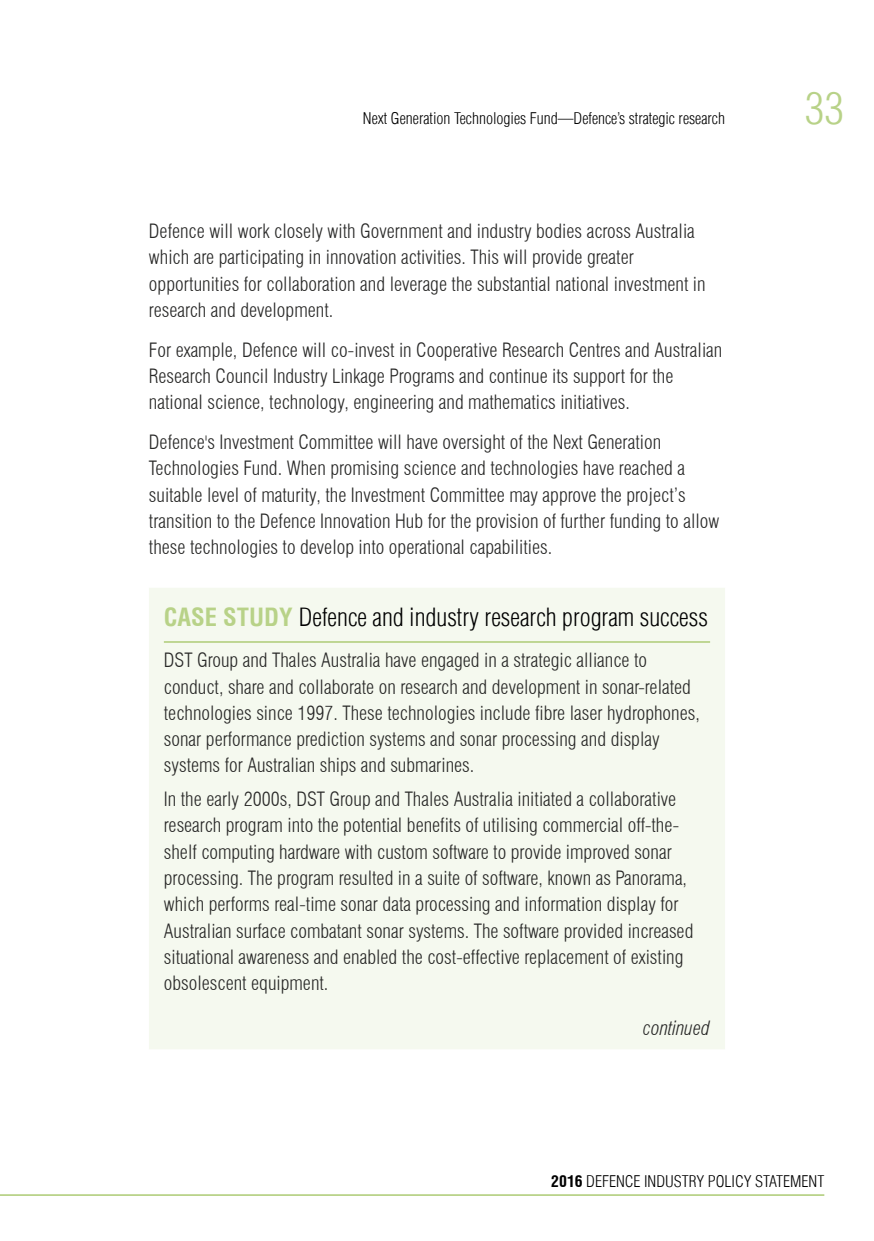
<style>
.page{position:relative;width:874px;height:1241px;background:#fff}
.page>*{position:absolute;margin:0;border:0;box-sizing:border-box;transform-origin:0 0}
.t1{font:43.75px "Switzerland Cond Light";color:#b8d288}
.t2{font:24.5px "Switzerland Cond Light";color:#000}
.t3{font:700 condensed 24.5px "Switzerland";color:#b8d288}
.t4{font:300 condensed 19.25px/26.2px "Swiss 721 BT";color:#282827}
.t5{font:italic 300 condensed 19.25px "Swiss 721 BT";color:#282827}
.t6{font:15.75px "Switzerland Cond Light";color:#000}
.s1{font-family:"Switzerland";font-weight:700;font-stretch:condensed}
</style>
<div class="page">
<hr style="left:0;top:1193px;width:823px;height:2px;background:#b8d288">
<div style="left:149px;top:588px;width:575px;height:461px;background:#f5f9ef"></div>
<hr style="left:164px;top:641px;width:545px;height:1px;background:#b8d288">
<p class="t6" style="left:363px;top:109px;width:363px">Next Generation Technologies Fund—Defence’s strategic research</p>
<p class="t4" style="left:149px;top:218px;width:558px">Defence will work closely with Government and industry bodies across Australia which are participating in innovation activities. This will provide greater opportunities for collaboration and leverage the substantial national investment in research and development.</p>
<p class="t4" style="left:149px;top:336px;width:574px">For example, Defence will co-invest in Cooperative Research Centres and Australian<br>Research Council Industry Linkage Programs and continue its support for the national science, technology, engineering and mathematics initiatives.</p>
<p class="t4" style="left:149px;top:429px;width:571px">Defence's Investment Committee will have oversight of the Next Generation Technologies Fund. When promising science and technologies have reached a suitable level of maturity, the Investment Committee may approve the project’s transition to the Defence Innovation Hub for the provision of further funding to allow these technologies to develop into operational capabilities.</p>
<p class="t3" style="left:164px;top:602px;width:28px">CASE</p>
<p class="t3" style="left:223px;top:602px;width:29px">STUDY</p>
<p class="t2" style="left:299px;top:602px;width:410px">Defence and industry research program success</p>
<p class="t4" style="left:164px;top:647px;width:537px">DST Group and Thales Australia have engaged in a strategic alliance to conduct, share and collaborate on research and development in sonar-related technologies since 1997. These technologies include fibre laser hydrophones, sonar performance prediction systems and sonar processing and display systems for Australian ships and submarines.</p>
<p class="t4" style="left:164px;top:786px;width:531px">In the early 2000s, DST Group and Thales Australia initiated a collaborative research program into the potential benefits of utilising commercial off-the&shy;shelf computing hardware with custom software to provide improved sonar processing. The program resulted in a suite of software, known as Panorama, which performs real-time sonar data processing and information display for Australian surface combatant sonar systems. The software provided increased situational awareness and enabled the cost-effective replacement of existing obsolescent equipment.</p>
<p class="t5" style="left:643px;top:1015px;width:68px">continued</p>
<h1 class="t1" style="left:804px;top:82px;width:40px">33</h1>
<p class="t6" style="left:551px;top:1171px;width:274px"><span class="s1">2016</span> DEFENCE INDUSTRY POLICY STATEMENT</p>
</div>
